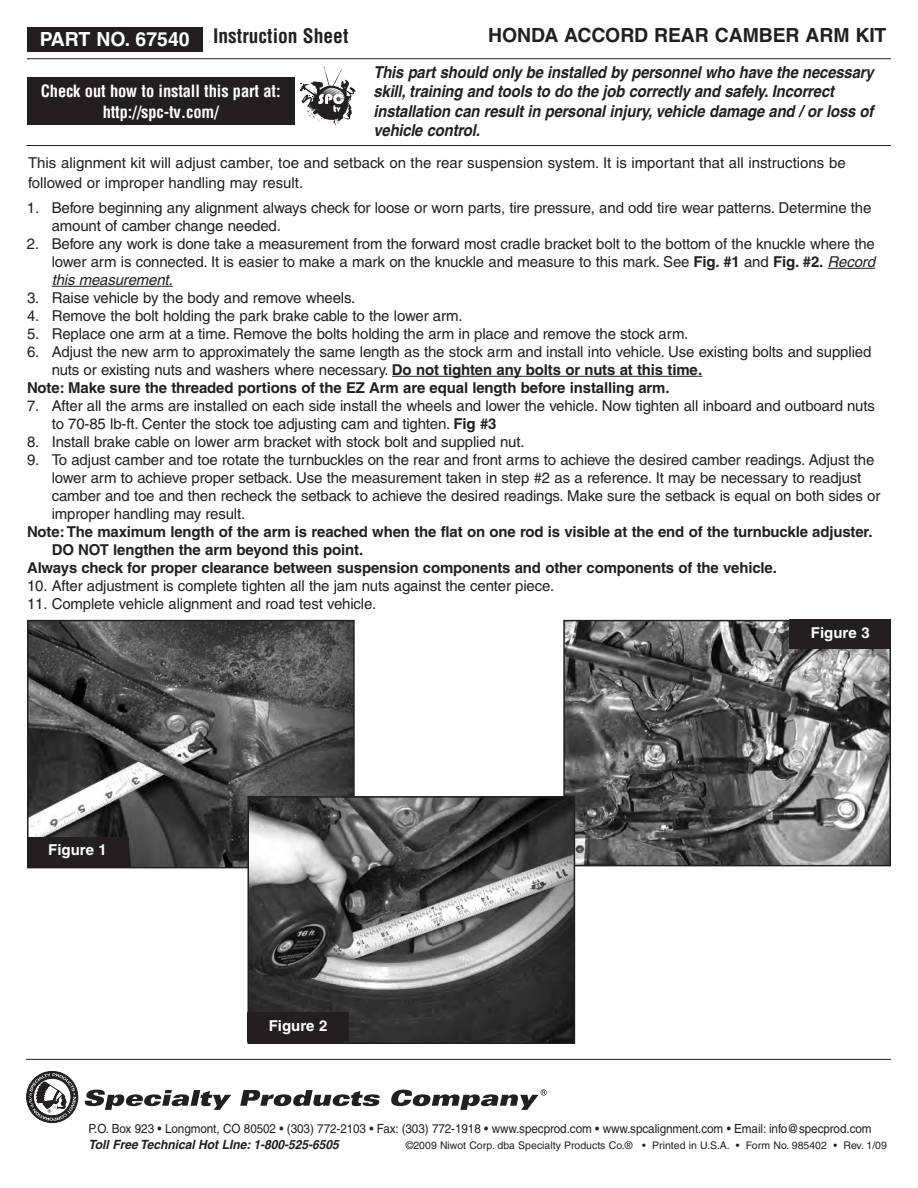
<style>
.page{position:relative;width:918px;height:1188px;background:#fff}
.page>*{position:absolute;margin:0;border:0;box-sizing:border-box;transform-origin:0 0}
.t1{font:700 condensed 19.5px "Helvetica";color:#231f20}
.t2{font:700 19.5px "Helvetica";letter-spacing:-.005em;color:#231f20}
.t3{font:italic 700 16.5px/19.5px "Helvetica";letter-spacing:-.01em;color:#231f20;scale:.9 1}
.t4{font:700 condensed 16.5px/21px "Helvetica";letter-spacing:-.01em;color:#fff;text-align:center}
.t5{font:15px/18px "Helvetica";letter-spacing:-.01em;color:#231f20}
.t6{font:700 15px "Helvetica";letter-spacing:-.01em;color:#231f20}
.t7{font:700 15px "Helvetica";color:#fff}
.t8{font:italic 700 12.75px "Helvetica";letter-spacing:-.005em;color:#231f20;scale:.95 1}
.t9{font:12.6px "Helvetica";letter-spacing:-.01em;color:#231f20;scale:.93 1}
.t10{font:10.5px "Helvetica";color:#231f20}
.s1{font-stretch:normal;color:#fff}
.s2{font-weight:700}
.s3{font-style:italic}
</style>
<div class="page">
<hr style="left:828px;top:268px;width:47px;height:1px;background:#231f20">
<hr style="left:52px;top:286px;width:121px;height:1px;background:#231f20">
<hr style="left:392px;top:376px;width:122px;height:1px;background:#231f20">
<hr style="left:513px;top:376px;width:80px;height:1px;background:#231f20">
<hr style="left:593px;top:376px;width:105px;height:1px;background:#231f20">
<div style="left:27px;top:27px;width:175px;height:25px;background:#231f20"></div>
<hr style="left:27px;top:58px;width:864px;height:1px;background:#231f20">
<hr style="left:26px;top:145px;width:865px;height:1px;background:#231f20">
<div style="left:27px;top:1071px;width:51px;height:52px;border:1px solid #231f20;border-radius:50%"></div>
<svg style="left:84px;top:1090px;width:147px;height:20px"></svg>
<svg style="left:240px;top:1090px;width:140px;height:16px"></svg>
<svg style="left:391px;top:1089px;width:156px;height:21px"></svg>
<svg style="left:29px;top:1073px;width:47px;height:48px"></svg>
<hr style="left:26px;top:1059px;width:865px;height:1px;background:#231f20">
<img style="left:30px;top:623px;width:322px;height:242px">
<div style="left:27px;top:620px;width:328px;height:248px;border:2px solid #231f20"></div>
<div style="left:27px;top:837px;width:101px;height:29px;background:#231f20"></div>
<img style="left:566px;top:623px;width:322px;height:240px">
<div style="left:563px;top:620px;width:328px;height:246px;border:2px solid #231f20"></div>
<div style="left:790px;top:620px;width:101px;height:29px;background:#231f20"></div>
<img style="left:251px;top:799px;width:321px;height:242px">
<div style="left:248px;top:796px;width:327px;height:248px;border:2px solid #231f20"></div>
<div style="left:248px;top:1013px;width:101px;height:29px;background:#231f20"></div>
<div style="left:27px;top:77px;width:267px;height:48px;background:#231f20"></div>
<svg style="left:300px;top:67px;width:56px;height:58px"></svg>
<h1 class="t1" style="left:40px;top:25px;width:310px"><span class="s1">PART NO. 67540</span> Instruction Sheet</h1>
<h1 class="t2" style="left:488px;top:27px;width:400px">HONDA ACCORD REAR CAMBER ARM KIT</h1>
<p class="t4" style="left:41px;top:80px;width:241px">Check out how to install this part at: http://spc-tv.com/</p>
<p class="t3" style="left:374px;top:64px;width:557px">This part should only be installed by personnel who have the necessary skill, training and tools to do the job correctly and safely. Incorrect installation can result in personal injury, vehicle damage and / or loss of vehicle control.</p>
<p class="t5" style="left:28px;top:154px;width:819px;line-height:20.1px">This alignment kit will adjust camber, toe and setback on the rear suspension system. It is important that all instructions be followed or improper handling may result.</p>
<p class="t5" style="left:52px;top:200px;width:821px;text-indent:-25px">1. Before beginning any alignment always check for loose or worn parts, tire pressure, and odd tire wear patterns. Determine the amount of camber change needed.</p>
<p class="t5" style="left:52px;top:236px;width:825px;text-align:justify;text-indent:-25px">2. Before any work is done take a measurement from the forward most cradle bracket bolt to the bottom of the knuckle where the lower arm is connected. It is easier to make a mark on the knuckle and measure to this mark. See <span class="s2">Fig. #1</span> and <span class="s2">Fig. #2.</span> <span class="s3">Record this measurement.</span></p>
<p class="t5" style="left:27px;top:290px;width:330px">3. Raise vehicle by the body and remove wheels.</p>
<p class="t5" style="left:27px;top:308px;width:437px">4. Remove the bolt holding the park brake cable to the lower arm.</p>
<p class="t5" style="left:27px;top:326px;width:663px">5. Replace one arm at a time. Remove the bolts holding the arm in place and remove the stock arm.</p>
<p class="t5" style="left:27px;top:344px;width:846px">6. Adjust the new arm to approximately the same length as the stock arm and install into vehicle. Use existing bolts and supplied</p>
<p class="t5" style="left:52px;top:362px;width:652px">nuts or existing nuts and washers where necessary. <span class="s2">Do not tighten any bolts or nuts at this time.</span></p>
<p class="t6" style="left:27px;top:382px;width:644px">Note: Make sure the threaded portions of the EZ Arm are equal length before installing arm.</p>
<p class="t5" style="left:52px;top:398px;width:825px;text-indent:-25px">7. After all the arms are installed on each side install the wheels and lower the vehicle. Now tighten all inboard and outboard nuts to 70-85 lb-ft. Center the stock toe adjusting cam and tighten. <span class="s2">Fig #3</span></p>
<p class="t5" style="left:27px;top:434px;width:499px">8. Install brake cable on lower arm bracket with stock bolt and supplied nut.</p>
<p class="t5" style="left:52px;top:452px;width:830px;text-indent:-25px">9. To adjust camber and toe rotate the turnbuckles on the rear and front arms to achieve the desired camber readings. Adjust the lower arm to achieve proper setback. Use the measurement taken in step #2 as a reference. It may be necessary to readjust camber and toe and then recheck the setback to achieve the desired readings. Make sure the setback is equal on both sides or improper handling may result.</p>
<p class="t6" style="left:27px;top:526px;width:847px">Note: The maximum length of the arm is reached when the flat on one rod is visible at the end of the turnbuckle adjuster.</p>
<p class="t6" style="left:52px;top:544px;width:313px">DO NOT lengthen the arm beyond this point.</p>
<p class="t6" style="left:27px;top:562px;width:751px">Always check for proper clearance between suspension components and other components of the vehicle.</p>
<p class="t5" style="left:27px;top:578px;width:529px">10. After adjustment is complete tighten all the jam nuts against the center piece.</p>
<p class="t5" style="left:27px;top:596px;width:351px">11. Complete vehicle alignment and road test vehicle.</p>
<p class="t7" style="left:48px;top:844px;width:60px">Figure 1</p>
<p class="t7" style="left:269px;top:1020px;width:60px">Figure 2</p>
<p class="t7" style="left:811px;top:627px;width:60px">Figure 3</p>
<p class="t9" style="left:89px;top:1124px;width:843px">P.O. Box 923 • Longmont, CO 80502 • (303) 772-2103 • Fax: (303) 772-1918 • www.specprod.com • www.spcalignment.com • Email: info@specprod.com</p>
<p class="t8" style="left:89px;top:1139px;width:265px">Toll Free Technical Hot LIne: 1-800-525-6505</p>
<p class="t10" style="left:406px;top:1141px;width:483px">©2009 Niwot Corp. dba Specialty Products Co.® • Printed in U.S.A. • Form No. 985402 • Rev. 1/09</p>
</div>
